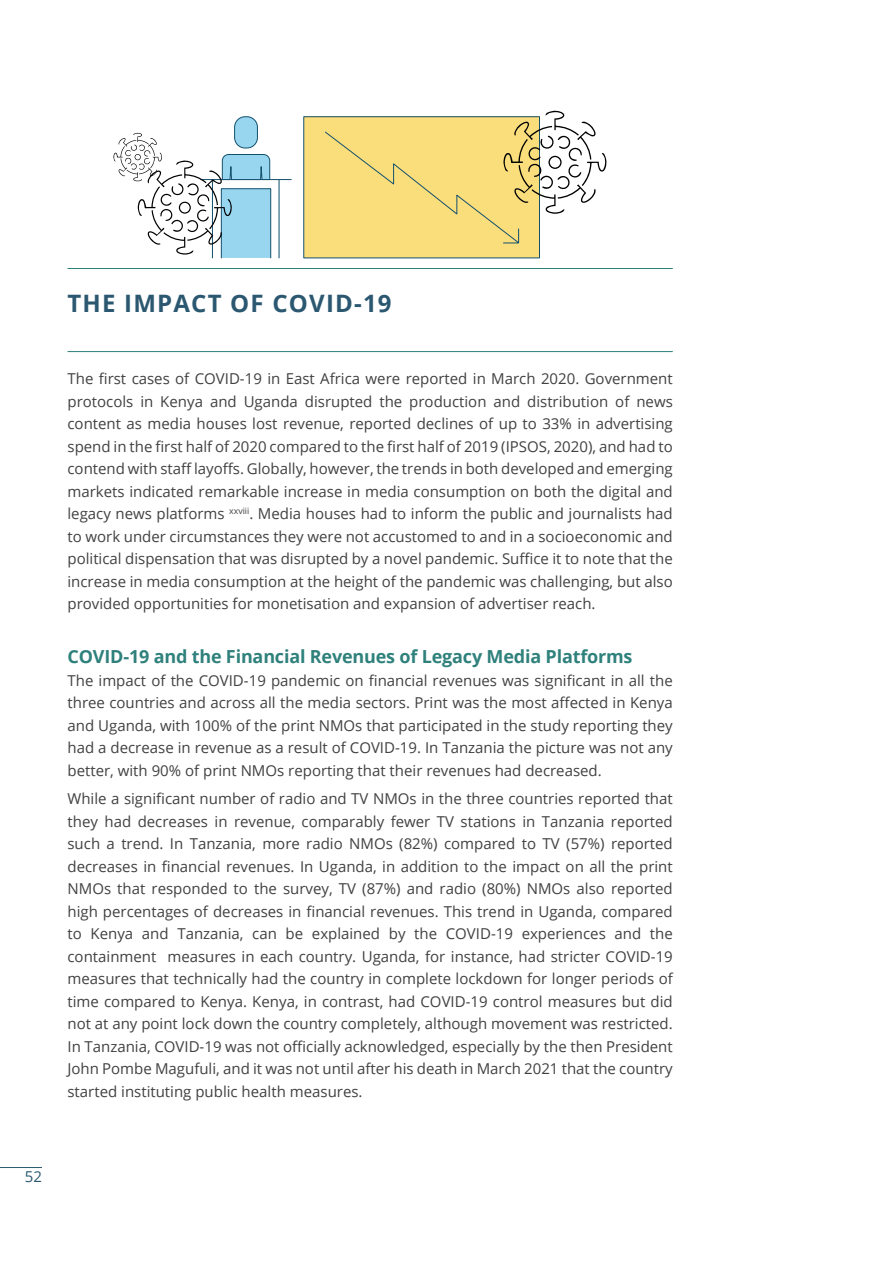
<style>
.page{position:relative;width:893px;height:1263px;background:#fff}
.page>*{position:absolute;margin:0;border:0;box-sizing:border-box;transform-origin:0 0}
.t1{font:700 24px "Open Sans";letter-spacing:.05em;color:#2b5870}
.t2{font:700 18px "Open Sans";letter-spacing:-.01em;color:#2f817c}
.t3{font:15px/22.5px "Open Sans";color:#414042;text-align:justify}
.t4{font:15px "Open Sans";color:#2b5870}
</style>
<div class="page">
<hr style="left:0;top:1167px;width:42px;height:1px;background:#2b5870">
<hr style="left:201px;top:179px;width:90px;height:1px;background:#14516d">
<hr style="left:212px;top:180px;width:1px;height:78px;background:#14516d">
<hr style="left:279px;top:180px;width:1px;height:78px;background:#14516d">
<div style="left:221px;top:188px;width:50px;height:70px;background:#98d5ef"></div>
<div style="left:235px;top:117px;width:22px;height:31px;background:#98d5ef;border-radius:11px"></div>
<div style="left:234px;top:116px;width:24px;height:32px;border:1px solid #14516d;border-radius:11px"></div>
<svg style="left:303px;top:111px;width:304px;height:148px"></svg>
<svg style="left:113px;top:133px;width:158px;height:122px"></svg>
<hr style="left:68px;top:268px;width:605px;height:1px;background:#2f817c">
<hr style="left:68px;top:351px;width:605px;height:1px;background:#2f817c">
<h1 class="t1" style="left:68px;top:286px;width:326px">THE IMPACT OF COVID-19</h1>
<p class="t3" style="left:68px;top:367px;width:607px">The first cases of COVID-19 in East Africa were reported in March 2020. Government protocols in Kenya and Uganda disrupted the production and distribution of news content as media houses lost revenue, reported declines of up to 33% in advertising spend in the first half of 2020 compared to the first half of 2019 (IPSOS, 2020), and had to contend with staff layoffs. Globally, however, the trends in both developed and emerging markets indicated remarkable increase in media consumption on both the digital and legacy news platforms <sup>xxviii</sup>. Media houses had to inform the public and journalists had to work under circumstances they were not accustomed to and in a socioeconomic and political dispensation that was disrupted by a novel pandemic. Suffice it to note that the increase in media consumption at the height of the pandemic was challenging, but also provided opportunities for monetisation and expansion of advertiser reach.</p>
<p class="t2" style="left:68px;top:644px;width:566px">COVID-19 and the Financial Revenues of Legacy Media Platforms</p>
<p class="t3" style="left:68px;top:668px;width:607px">The impact of the COVID-19 pandemic on financial revenues was significant in all the three countries and across all the media sectors. Print was the most affected in Kenya and Uganda, with 100% of the print NMOs that participated in the study reporting they had a decrease in revenue as a result of COVID-19. In Tanzania the picture was not any better, with 90% of print NMOs reporting that their revenues had decreased.</p>
<p class="t3" style="left:68px;top:787px;width:607px">While a significant number of radio and TV NMOs in the three countries reported that they had decreases in revenue, comparably fewer TV stations in Tanzania reported such a trend. In Tanzania, more radio NMOs (82%) compared to TV (57%) reported decreases in financial revenues. In Uganda, in addition to the impact on all the print NMOs that responded to the survey, TV (87%) and radio (80%) NMOs also reported high percentages of decreases in financial revenues. This trend in Uganda, compared to Kenya and Tanzania, can be explained by the COVID-19 experiences and the containment measures in each country. Uganda, for instance, had stricter COVID-19 measures that technically had the country in complete lockdown for longer periods of time compared to Kenya. Kenya, in contrast, had COVID-19 control measures but did not at any point lock down the country completely, although movement was restricted.<br>In Tanzania, COVID-19 was not officially acknowledged, especially by the then President John Pombe Magufuli, and it was not until after his death in March 2021 that the country started instituting public health measures.</p>
<p class="t4" style="left:25px;top:1166px;width:19px">52</p>
</div>
